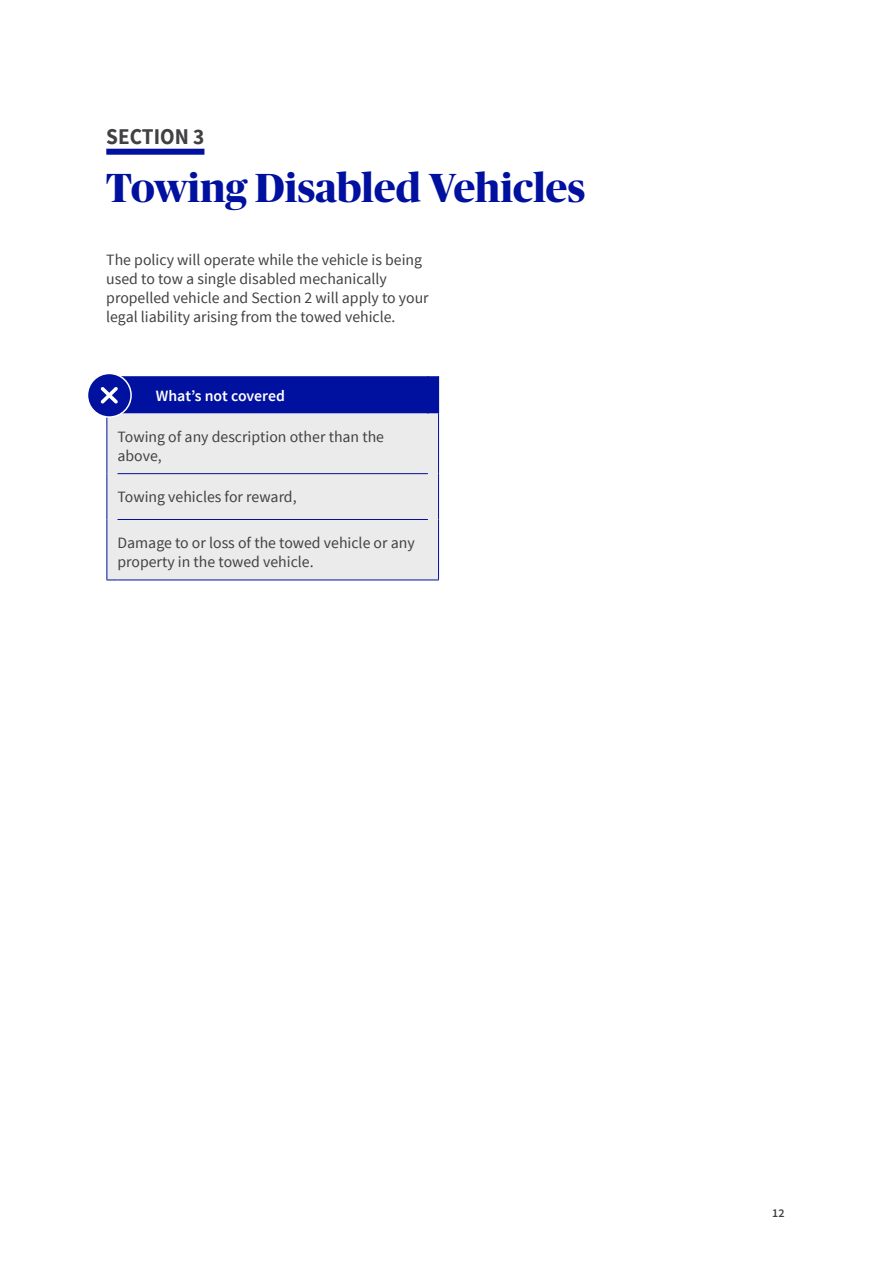
<style>
.page{position:relative;width:893px;height:1263px;background:#fff}
.page>*{position:absolute;margin:0;border:0;box-sizing:border-box;transform-origin:0 0}
.t1{font:700 40.5px "Publico Banner";letter-spacing:.005em;color:#00109f}
.t2{font:700 22.5px "Source Sans Pro";color:#414042;scale:.95 1}
.t3{font:15.75px/18.9px "Source Sans Pro";color:#414042}
.t4{font:600 15.75px "Source Sans Pro";color:#fff}
.t5{font:600 12px "Source Sans Pro";color:#414042}
</style>
<div class="page">
<div style="left:106px;top:149px;width:98px;height:6px;background:#00109f"></div>
<div style="left:107px;top:413px;width:331px;height:167px;background:#ebebec"></div>
<hr style="left:106px;top:413px;width:1px;height:61px;background:#00109f">
<hr style="left:438px;top:413px;width:1px;height:61px;background:#00109f">
<hr style="left:106px;top:474px;width:1px;height:45px;background:#00109f">
<hr style="left:438px;top:474px;width:1px;height:45px;background:#00109f">
<hr style="left:106px;top:519px;width:1px;height:61px;background:#00109f">
<hr style="left:438px;top:519px;width:1px;height:61px;background:#00109f">
<hr style="left:117px;top:473px;width:311px;height:1px;background:#00109f">
<hr style="left:117px;top:519px;width:311px;height:1px;background:#00109f">
<hr style="left:117px;top:580px;width:311px;height:1px;background:#00109f">
<div style="left:87px;top:373px;width:44px;height:44px;background:#00109f;border-radius:50%"></div>
<div style="left:87px;top:373px;width:45px;height:45px;border:2px solid #fff;border-radius:50%"></div>
<div style="left:101px;top:376px;width:338px;height:37px;background:#00109f"></div>
<h2 class="t2" style="left:106px;top:123px;width:105px">SECTION 3</h2>
<h1 class="t1" style="left:106px;top:159px;width:480px">Towing Disabled Vehicles</h1>
<p class="t3" style="left:106px;top:250px;width:324px">The policy will operate while the vehicle is being used to tow a single disabled mechanically propelled vehicle and Section 2 will apply to your legal liability arising from the towed vehicle.</p>
<p class="t4" style="left:156px;top:386px;width:131px">What’s not covered</p>
<p class="t3" style="left:117px;top:428px;width:268px">Towing of any description other than the above,</p>
<p class="t3" style="left:117px;top:488px;width:181px">Towing vehicles for reward,</p>
<p class="t3" style="left:117px;top:534px;width:299px">Damage to or loss of the towed vehicle or any property in the towed vehicle.</p>
<p class="t5" style="left:772px;top:1206px;width:14px">12</p>
</div>
